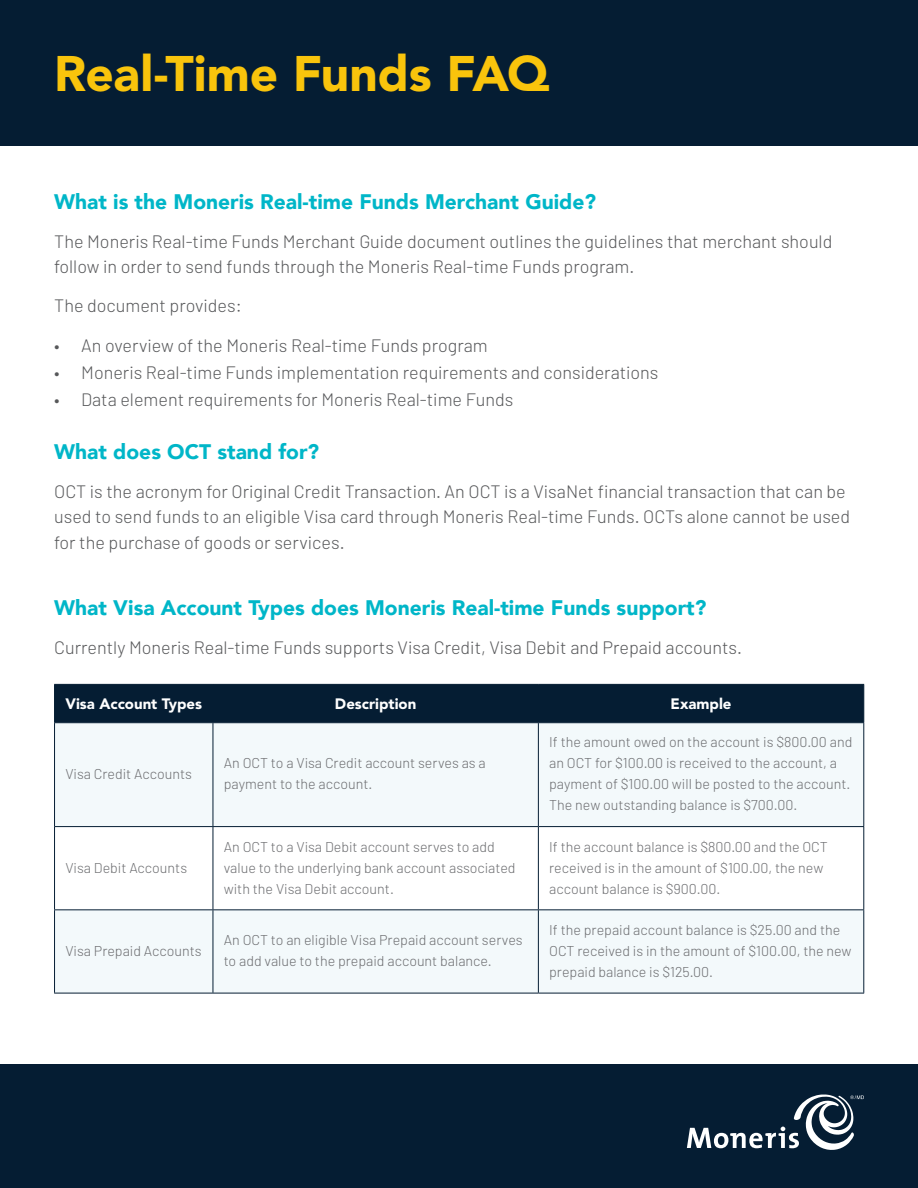
<style>
.page{position:relative;width:918px;height:1188px;background:#fff}
.page>*{position:absolute;margin:0;border:0;box-sizing:border-box;transform-origin:0 0}
.t1{font:900 49.5px "Avenir LT Std";letter-spacing:-.005em;color:#f9c40c}
.Question{font:900 21px "Avenir";color:#00b6c8}
.t2{font:300 18px/25.5px "Barlow";color:#57585a}
.Paragraph_Style_2{font:900 15px "Avenir LT Std";color:#fff}
.Paragraph_Style_1{font:300 14.25px/21px "Barlow";color:#6c6d70}
</style>
<div class="page">
<div style="left:0;top:0;width:918px;height:146px;background:#051d33"></div>
<div style="left:0;top:1064px;width:918px;height:124px;background:#051d33"></div>
<svg style="left:687px;top:1094px;width:177px;height:56px"></svg>
<div style="left:55px;top:685px;width:808px;height:37px;background:#051d33"></div>
<svg style="left:55px;top:723px;width:808px;height:270px;fill:#f3f9fb"></svg>
<hr style="left:54px;top:684px;width:159px;height:1px;background:#051d33">
<hr style="left:54px;top:685px;width:1px;height:37px;background:#051d33">
<hr style="left:213px;top:684px;width:325px;height:1px;background:#051d33">
<hr style="left:213px;top:685px;width:1px;height:37px;background:#051d33">
<hr style="left:538px;top:684px;width:326px;height:1px;background:#051d33">
<hr style="left:538px;top:685px;width:1px;height:37px;background:#051d33">
<hr style="left:863px;top:685px;width:1px;height:37px;background:#051d33">
<hr style="left:54px;top:722px;width:159px;height:1px;background:#051d33">
<hr style="left:54px;top:723px;width:1px;height:103px;background:#051d33">
<hr style="left:213px;top:722px;width:325px;height:1px;background:#051d33">
<hr style="left:213px;top:723px;width:1px;height:103px;background:#051d33">
<hr style="left:538px;top:722px;width:326px;height:1px;background:#051d33">
<hr style="left:538px;top:723px;width:1px;height:103px;background:#051d33">
<hr style="left:863px;top:723px;width:1px;height:103px;background:#051d33">
<hr style="left:54px;top:826px;width:159px;height:1px;background:#051d33">
<hr style="left:54px;top:827px;width:1px;height:82px;background:#051d33">
<hr style="left:213px;top:826px;width:325px;height:1px;background:#051d33">
<hr style="left:213px;top:827px;width:1px;height:82px;background:#051d33">
<hr style="left:538px;top:826px;width:326px;height:1px;background:#051d33">
<hr style="left:538px;top:827px;width:1px;height:82px;background:#051d33">
<hr style="left:863px;top:827px;width:1px;height:82px;background:#051d33">
<hr style="left:54px;top:909px;width:159px;height:1px;background:#051d33">
<hr style="left:54px;top:910px;width:1px;height:83px;background:#051d33">
<hr style="left:213px;top:909px;width:325px;height:1px;background:#051d33">
<hr style="left:213px;top:910px;width:1px;height:83px;background:#051d33">
<hr style="left:538px;top:909px;width:326px;height:1px;background:#051d33">
<hr style="left:538px;top:910px;width:1px;height:83px;background:#051d33">
<hr style="left:863px;top:910px;width:1px;height:83px;background:#051d33">
<hr style="left:54px;top:993px;width:159px;height:1px;background:#051d33">
<hr style="left:213px;top:993px;width:325px;height:1px;background:#051d33">
<hr style="left:538px;top:993px;width:326px;height:1px;background:#051d33">
<h1 class="t1" style="left:54px;top:44px;width:497px">Real-Time Funds FAQ</h1>
<p class="Question" style="left:54px;top:183px;width:544px">What is the Moneris Real-time Funds Merchant Guide?</p>
<p class="t2" style="left:54px;top:228px;width:780px">The Moneris Real-time Funds Merchant Guide document outlines the guidelines that merchant should follow in order to send funds through the Moneris Real-time Funds program.</p>
<p class="t2" style="left:54px;top:292px;width:189px">The document provides:</p>
<p class="t2" style="left:54px;top:333px;width:435px">• An overview of the Moneris Real-time Funds program</p>
<p class="t2" style="left:54px;top:360px;width:606px">• Moneris Real-time Funds implementation requirements and considerations</p>
<p class="t2" style="left:54px;top:386px;width:461px">• Data element requirements for Moneris Real-time Funds</p>
<p class="Question" style="left:54px;top:433px;width:267px">What does OCT stand for?</p>
<p class="t2" style="left:54px;top:478px;width:798px">OCT is the acronym for Original Credit Transaction. An OCT is a VisaNet financial transaction that can be used to send funds to an eligible Visa card through Moneris Real-time Funds. OCTs alone cannot be used for the purchase of goods or services.</p>
<p class="Question" style="left:54px;top:589px;width:654px">What Visa Account Types does Moneris Real-time Funds support?</p>
<p class="t2" style="left:54px;top:634px;width:690px">Currently Moneris Real-time Funds supports Visa Credit, Visa Debit and Prepaid accounts.</p>
<p class="Paragraph_Style_2" style="left:65px;top:695px;width:138px">Visa Account Types</p>
<p class="Paragraph_Style_2" style="left:335px;top:695px;width:83px">Description</p>
<p class="Paragraph_Style_2" style="left:671px;top:695px;width:62px">Example</p>
<p class="Paragraph_Style_1" style="left:65px;top:763px;width:128px">Visa Credit Accounts</p>
<p class="Paragraph_Style_1" style="left:224px;top:752px;width:264px">An OCT to a Visa Credit account serves as a payment to the account.</p>
<p class="Paragraph_Style_1" style="left:549px;top:731px;width:305px">If the amount owed on the account is $800.00 and an OCT for $100.00 is received to the account, a payment of $100.00 will be posted to the account.<br>The new outstanding balance is $700.00.</p>
<p class="Paragraph_Style_1" style="left:65px;top:857px;width:123px">Visa Debit Accounts</p>
<p class="Paragraph_Style_1" style="left:224px;top:836px;width:293px">An OCT to a Visa Debit account serves to add value to the underlying bank account associated with the Visa Debit account.</p>
<p class="Paragraph_Style_1" style="left:549px;top:836px;width:280px">If the account balance is $800.00 and the OCT received is in the amount of $100.00, the new account balance is $900.00.</p>
<p class="Paragraph_Style_1" style="left:65px;top:940px;width:138px">Visa Prepaid Accounts</p>
<p class="Paragraph_Style_1" style="left:224px;top:929px;width:301px">An OCT to an eligible Visa Prepaid account serves to add value to the prepaid account balance.</p>
<p class="Paragraph_Style_1" style="left:549px;top:919px;width:304px">If the prepaid account balance is $25.00 and the<br>OCT received is in the amount of $100.00, the new prepaid balance is $125.00.</p>
</div>
